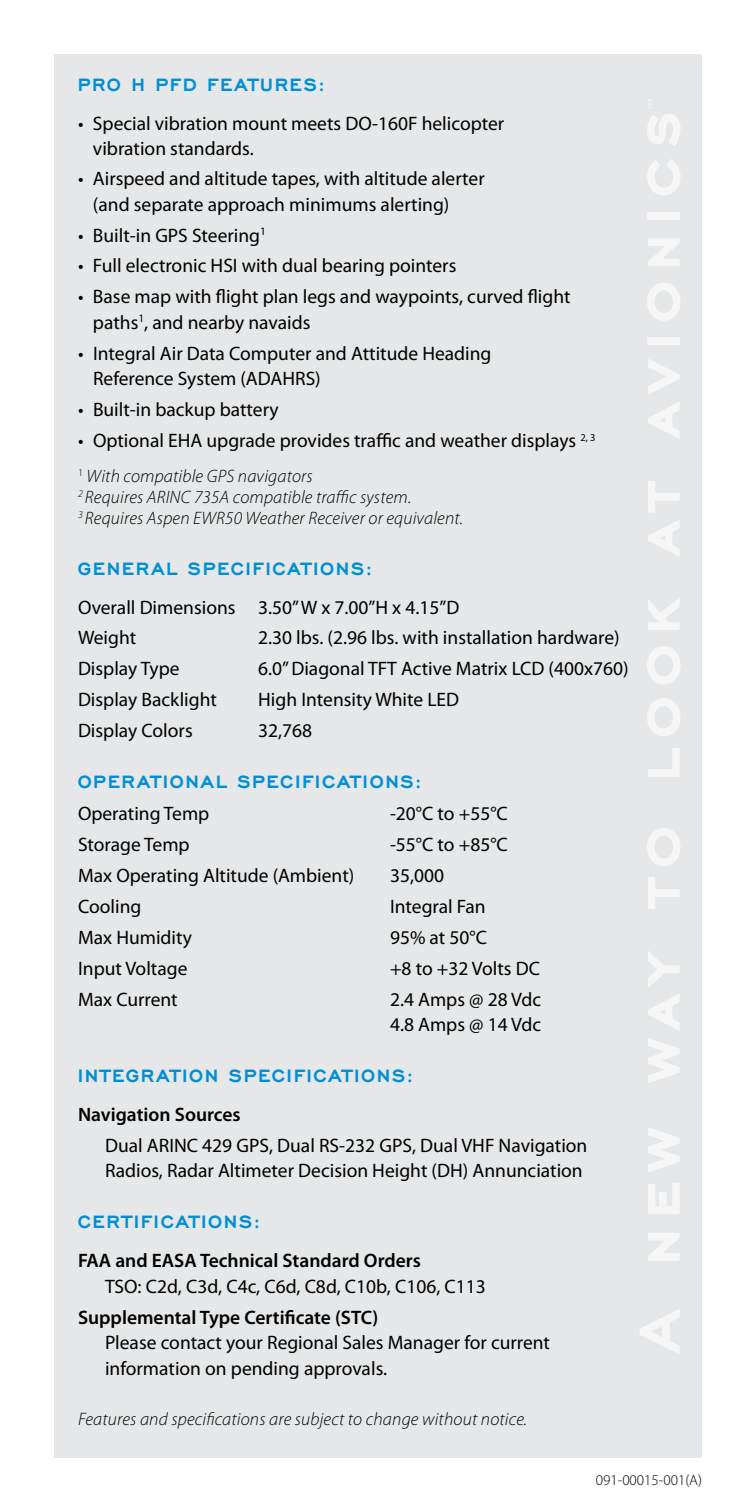
<style>
.page{position:relative;width:756px;height:1512px;background:#fff}
.page>*{position:absolute;margin:0;border:0;box-sizing:border-box;transform-origin:0 0}
.t1{font:800 21px "Engravers Gothic BT";letter-spacing:.11em;color:#008fd5}
.t2{font:19.5px/25.5px "Myriad Pro";color:#000}
.t3{font:600 19.5px "Myriad Pro";color:#000}
.t4{font:italic 300 18px/21px "Myriad Pro";letter-spacing:.01em;color:#000}
.t5{font:300 15px "Myriad Pro";color:#000}
</style>
<div class="page">
<div style="left:54px;top:54px;width:648px;height:1404px;background:#e6e7e8"></div>
<svg style="left:640px;top:1310px;width:40px;height:44px"></svg>
<svg style="left:648px;top:1233px;width:32px;height:28px"></svg>
<svg style="left:648px;top:1183px;width:32px;height:31px"></svg>
<svg style="left:648px;top:1127px;width:32px;height:45px"></svg>
<svg style="left:648px;top:1038px;width:32px;height:45px"></svg>
<svg style="left:648px;top:951px;width:32px;height:79px"></svg>
<svg style="left:648px;top:877px;width:32px;height:32px"></svg>
<svg style="left:647px;top:828px;width:33px;height:38px"></svg>
<svg style="left:648px;top:748px;width:32px;height:29px"></svg>
<svg style="left:647px;top:698px;width:33px;height:38px"></svg>
<svg style="left:647px;top:646px;width:33px;height:38px"></svg>
<svg style="left:648px;top:599px;width:32px;height:31px"></svg>
<svg style="left:648px;top:520px;width:32px;height:36px"></svg>
<svg style="left:648px;top:481px;width:32px;height:32px"></svg>
<svg style="left:648px;top:402px;width:32px;height:36px"></svg>
<svg style="left:648px;top:359px;width:32px;height:35px"></svg>
<div style="left:648px;top:337px;width:32px;height:8px;background:#f6f6f6"></div>
<svg style="left:647px;top:283px;width:33px;height:38px"></svg>
<svg style="left:648px;top:238px;width:32px;height:28px"></svg>
<div style="left:648px;top:212px;width:32px;height:8px;background:#f6f6f6"></div>
<svg style="left:647px;top:159px;width:33px;height:36px"></svg>
<svg style="left:647px;top:99px;width:33px;height:47px"></svg>
<p class="t1" style="left:78px;top:72px;width:249px">PRO H PFD FEATURES:</p>
<p class="t2" style="left:93px;top:110px;width:413px;text-indent:-15px">• Special vibration mount meets DO-160F helicopter vibration standards.</p>
<p class="t2" style="left:93px;top:166px;width:393px;text-indent:-15px">• Airspeed and altitude tapes, with altitude alerter (and separate approach minimums alerting)</p>
<p class="t2" style="left:78px;top:222px;width:190px">• Built-in GPS Steering<sup>1</sup></p>
<p class="t2" style="left:78px;top:253px;width:380px">• Full electronic HSI with dual bearing pointers</p>
<p class="t2" style="left:93px;top:284px;width:479px;text-indent:-15px">• Base map with flight plan legs and waypoints, curved flight paths<sup>1</sup>, and nearby navaids</p>
<p class="t2" style="left:93px;top:340px;width:400px;text-indent:-15px">• Integral Air Data Computer and Attitude Heading<br>Reference System (ADAHRS)</p>
<p class="t2" style="left:78px;top:397px;width:202px">• Built-in backup battery</p>
<p class="t2" style="left:78px;top:427px;width:519px">• Optional EHA upgrade provides traffic and weather displays <sup>2,</sup> <sup>3</sup></p>
<p class="t4" style="left:78px;top:465px;width:387px"><sup>1</sup> With compatible GPS navigators<br><sup>2</sup> Requires ARINC 735A compatible traffic system.<br><sup>3</sup> Requires Aspen EWR50 Weather Receiver or equivalent.</p>
<p class="t1" style="left:78px;top:556px;width:296px">GENERAL SPECIFICATIONS:</p>
<p class="t2" style="left:78px;top:591px;width:383px;line-height:30.9px">Overall Dimensions 3.50” W x 7.00”H x 4.15”D<br>Weight</p>
<p class="t2" style="left:258px;top:625px;width:363px">2.30 lbs. (2.96 lbs. with installation hardware)</p>
<p class="t2" style="left:78px;top:656px;width:103px">Display Type</p>
<p class="t2" style="left:258px;top:656px;width:372px">6.0” Diagonal TFT Active Matrix LCD (400x760)</p>
<p class="t2" style="left:78px;top:687px;width:140px">Display Backlight</p>
<p class="t2" style="left:258px;top:687px;width:203px">High Intensity White LED</p>
<p class="t2" style="left:78px;top:718px;width:116px">Display Colors</p>
<p class="t2" style="left:258px;top:718px;width:56px">32,768</p>
<p class="t1" style="left:78px;top:770px;width:345px">OPERATIONAL SPECIFICATIONS:</p>
<p class="t2" style="left:78px;top:801px;width:133px">Operating Temp</p>
<p class="t2" style="left:390px;top:801px;width:119px">-20°C to +55°C</p>
<p class="t2" style="left:78px;top:831px;width:113px">Storage Temp</p>
<p class="t2" style="left:390px;top:831px;width:119px">-55°C to +85°C</p>
<p class="t2" style="left:78px;top:862px;width:278px">Max Operating Altitude (Ambient)</p>
<p class="t2" style="left:390px;top:862px;width:56px">35,000</p>
<p class="t2" style="left:78px;top:893px;width:65px">Cooling</p>
<p class="t2" style="left:390px;top:893px;width:97px">Integral Fan</p>
<p class="t2" style="left:78px;top:924px;width:116px">Max Humidity</p>
<p class="t2" style="left:390px;top:924px;width:99px">95% at 50°C</p>
<p class="t2" style="left:78px;top:955px;width:111px">Input Voltage</p>
<p class="t2" style="left:390px;top:955px;width:152px">+8 to +32 Volts DC</p>
<p class="t2" style="left:78px;top:986px;width:101px">Max Current</p>
<p class="t2" style="left:390px;top:986px;width:153px">2.4 Amps @ 28 Vdc<br>4.8 Amps @ 14 Vdc</p>
<p class="t1" style="left:78px;top:1064px;width:337px">INTEGRATION SPECIFICATIONS:</p>
<p class="t3" style="left:78px;top:1102px;width:164px">Navigation Sources</p>
<p class="t2" style="left:105px;top:1132px;width:484px">Dual ARINC 429 GPS, Dual RS-232 GPS, Dual VHF Navigation<br>Radios, Radar Altimeter Decision Height (DH) Annunciation</p>
<p class="t1" style="left:78px;top:1210px;width:184px">CERTIFICATIONS:</p>
<p class="t3" style="left:78px;top:1248px;width:344px">FAA and EASA Technical Standard Orders</p>
<p class="t2" style="left:105px;top:1273px;width:382px">TSO: C2d, C3d, C4c, C6d, C8d, C10b, C106, C113</p>
<p class="t3" style="left:78px;top:1305px;width:302px">Supplemental Type Certificate (STC)</p>
<p class="t2" style="left:105px;top:1330px;width:447px">Please contact your Regional Sales Manager for current information on pending approvals.</p>
<p class="t4" style="left:78px;top:1409px;width:451px">Features and specifications are subject to change without notice.</p>
<p class="t5" style="left:596px;top:1471px;width:108px">091-00015-001(A)</p>
</div>
